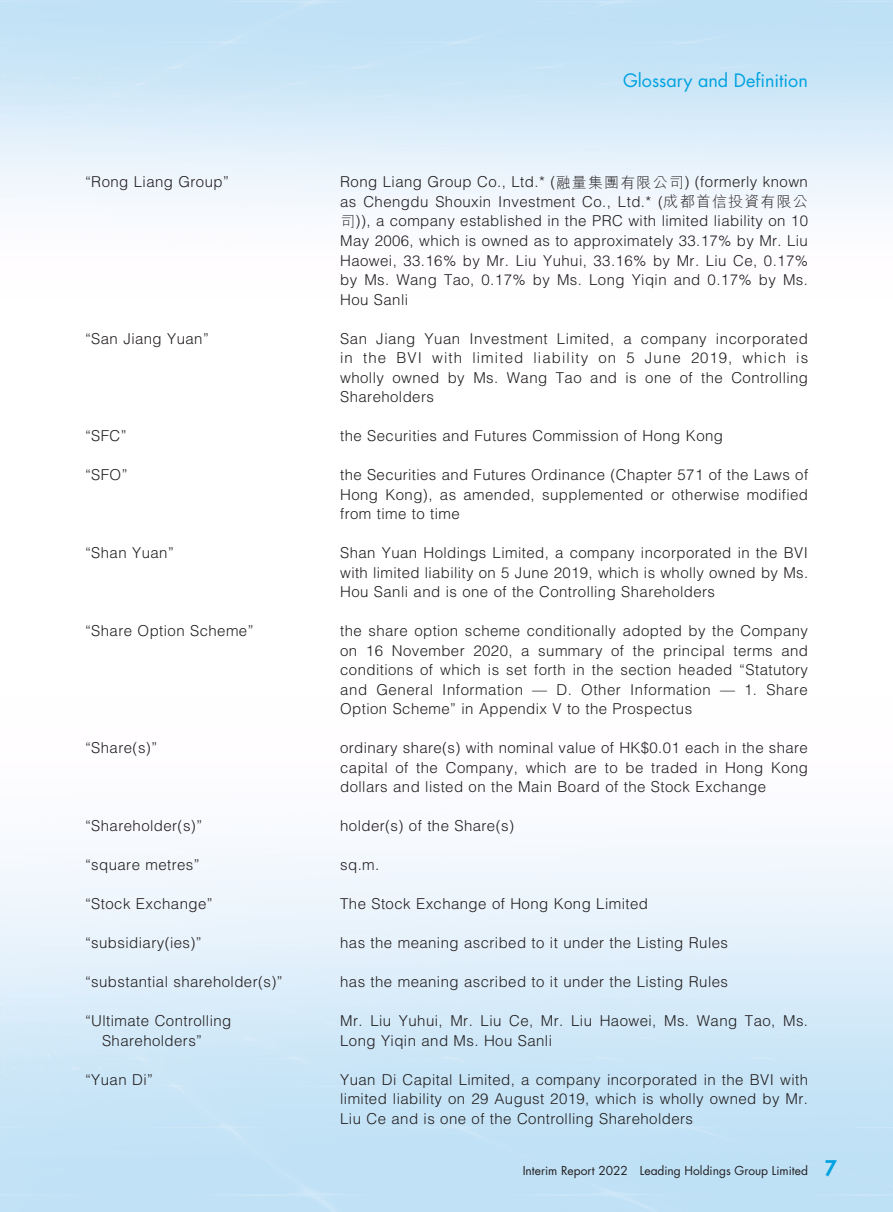
<style>
.page{position:relative;width:893px;height:1212px;background:#fff}
.page>*{position:absolute;margin:0;border:0;box-sizing:border-box;transform-origin:0 0}
.t1{font:18px "Futura Std";color:#00a2df}
._50_Table_txt{font:300 15px/19.5px "Helvetica LT Std";letter-spacing:.03em;color:#231f20;text-align:justify}
.t2{font:12px "Futura Std";color:#231f20}
.s1{font-family:"M Hei HK"}
.s2{font-weight:800;font-size:21px;color:#00a2df}
</style>
<div class="page">
<p class="t1" style="left:623px;top:69px;width:186px">Glossary and Definition</p>
<p class="_50_Table_txt" style="left:85px;top:172px;width:145px">“Rong Liang Group”</p>
<p class="_50_Table_txt" style="left:340px;top:172px;width:469px">Rong Liang Group Co., Ltd.* (<span class="s1">融量集團有限公司</span>) (formerly known as Chengdu Shouxin Investment Co., Ltd.* (<span class="s1">成都首信投資有限公司</span>)), a company established in the PRC with limited liability on 10<br>May 2006, which is owned as to approximately 33.17% by Mr. Liu Haowei, 33.16% by Mr. Liu Yuhui, 33.16% by Mr. Liu Ce, 0.17% by Ms. Wang Tao, 0.17% by Ms. Long Yiqin and 0.17% by Ms.<br>Hou Sanli</p>
<p class="_50_Table_txt" style="left:85px;top:328px;width:125px">“San Jiang Yuan”</p>
<p class="_50_Table_txt" style="left:340px;top:328px;width:469px">San Jiang Yuan Investment Limited, a company incorporated in the BVI with limited liability on 5 June 2019, which is wholly owned by Ms. Wang Tao and is one of the Controlling Shareholders</p>
<p class="_50_Table_txt" style="left:85px;top:426px;width:43px">“SFC”</p>
<p class="_50_Table_txt" style="left:340px;top:426px;width:384px">the Securities and Futures Commission of Hong Kong</p>
<p class="_50_Table_txt" style="left:85px;top:465px;width:44px">“SFO”</p>
<p class="_50_Table_txt" style="left:340px;top:465px;width:469px">the Securities and Futures Ordinance (Chapter 571 of the Laws of Hong Kong), as amended, supplemented or otherwise modified from time to time</p>
<p class="_50_Table_txt" style="left:85px;top:543px;width:90px">“Shan Yuan”</p>
<p class="_50_Table_txt" style="left:340px;top:543px;width:469px">Shan Yuan Holdings Limited, a company incorporated in the BVI with limited liability on 5 June 2019, which is wholly owned by Ms.<br>Hou Sanli and is one of the Controlling Shareholders</p>
<p class="_50_Table_txt" style="left:85px;top:621px;width:170px">“Share Option Scheme”</p>
<p class="_50_Table_txt" style="left:340px;top:621px;width:469px">the share option scheme conditionally adopted by the Company on 16 November 2020, a summary of the principal terms and conditions of which is set forth in the section headed “Statutory and General Information — D. Other Information — 1. Share Option Scheme” in Appendix V to the Prospectus</p>
<p class="_50_Table_txt" style="left:85px;top:738px;width:74px">“Share(s)”</p>
<p class="_50_Table_txt" style="left:340px;top:738px;width:469px">ordinary share(s) with nominal value of HK$0.01 each in the share capital of the Company, which are to be traded in Hong Kong dollars and listed on the Main Board of the Stock Exchange</p>
<p class="_50_Table_txt" style="left:85px;top:816px;width:119px">“Shareholder(s)”</p>
<p class="_50_Table_txt" style="left:340px;top:816px;width:175px">holder(s) of the Share(s)</p>
<p class="_50_Table_txt" style="left:85px;top:855px;width:116px">“square metres”</p>
<p class="_50_Table_txt" style="left:340px;top:855px;width:41px">sq.m.</p>
<p class="_50_Table_txt" style="left:85px;top:894px;width:129px">“Stock Exchange”</p>
<p class="_50_Table_txt" style="left:340px;top:894px;width:309px">The Stock Exchange of Hong Kong Limited</p>
<p class="_50_Table_txt" style="left:85px;top:933px;width:118px">“subsidiary(ies)”</p>
<p class="_50_Table_txt" style="left:340px;top:933px;width:389px">has the meaning ascribed to it under the Listing Rules</p>
<p class="_50_Table_txt" style="left:85px;top:972px;width:199px">“substantial shareholder(s)”</p>
<p class="_50_Table_txt" style="left:340px;top:972px;width:389px">has the meaning ascribed to it under the Listing Rules</p>
<p class="_50_Table_txt" style="left:102px;top:1011px;width:131px;text-indent:-17px">“Ultimate Controlling<br>Shareholders”</p>
<p class="_50_Table_txt" style="left:340px;top:1011px;width:469px">Mr. Liu Yuhui, Mr. Liu Ce, Mr. Liu Haowei, Ms. Wang Tao, Ms.<br>Long Yiqin and Ms. Hou Sanli</p>
<p class="_50_Table_txt" style="left:85px;top:1069px;width:69px">“Yuan Di”</p>
<p class="_50_Table_txt" style="left:340px;top:1069px;width:469px">Yuan Di Capital Limited, a company incorporated in the BVI with limited liability on 29 August 2019, which is wholly owned by Mr.<br>Liu Ce and is one of the Controlling Shareholders</p>
<p class="t2" style="left:523px;top:1163px;width:316px">Interim Report 2022 Leading Holdings Group Limited <span class="s2">7</span></p>
</div>
